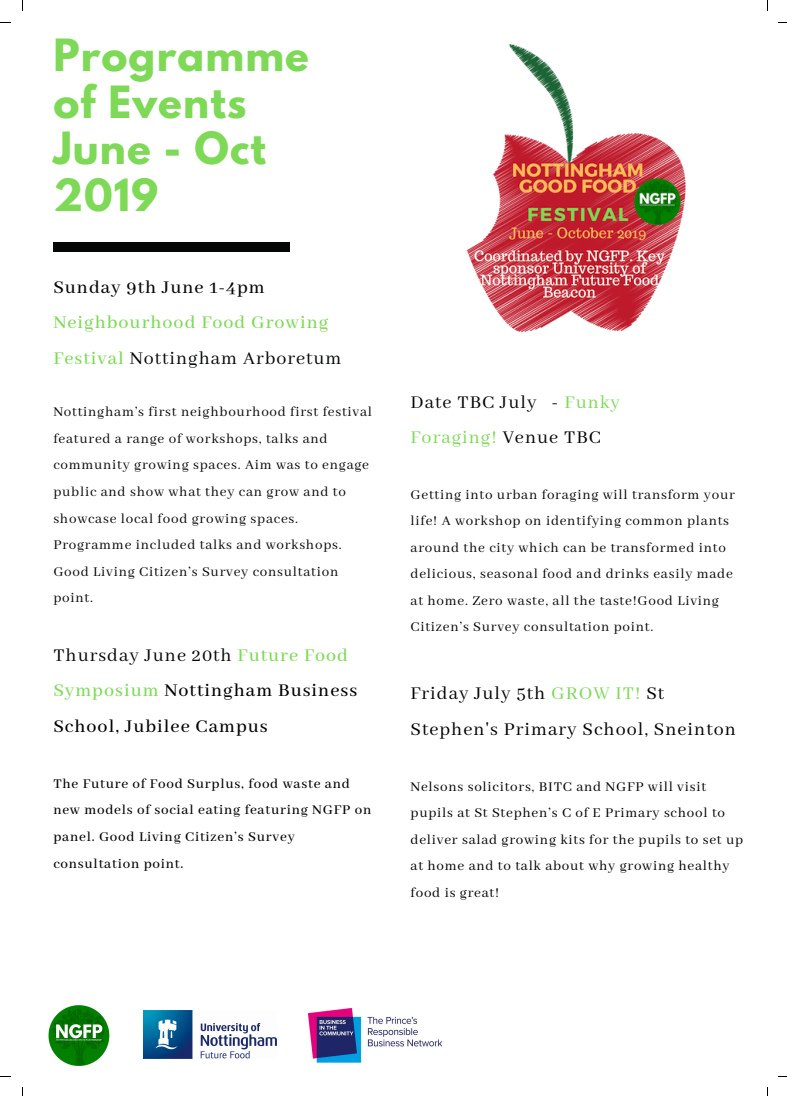
<style>
.page{position:relative;width:787px;height:1096px;background:#fff}
.page>*{position:absolute;margin:0;border:0;box-sizing:border-box;transform-origin:0 0}
.t1{font:700 39.38px/46.4px "League Spartan";letter-spacing:.03em;color:#7ed957}
.t2{font:500 20px/35.5px "Abhaya Libre";letter-spacing:.05em;color:#000}
.t3{font:20px/35.6px "Abhaya Libre";letter-spacing:.05em;color:#000}
.t4{font:500 20px/35.5px "Abhaya Libre";letter-spacing:.05em;color:#7ed957}
.t5{font:20px/35.6px "Abhaya Libre";letter-spacing:.05em;color:#050707}
.t6{font:500 20px "Abhaya Libre";letter-spacing:.05em;color:#050707}
.t7{font:15px/26.6px "Abhaya Libre";letter-spacing:.05em;color:#050707}
.t8{font:15px/26.4px "Abhaya Libre";letter-spacing:.05em;color:#000}
.t9{font:500 15px/26.6px "Abhaya Libre";letter-spacing:.05em;color:#000}
.s1{font-weight:400;color:#050707}
.s2{color:#7ed957}
</style>
<div class="page">
<div style="left:53px;top:242px;width:237px;height:9px;background:#050707"></div>
<img style="left:144px;top:1010px;width:132px;height:48px">
<img style="left:48px;top:1005px;width:62px;height:61px">
<img style="left:308px;top:1008px;width:135px;height:54px">
<img style="left:466px;top:10px;width:302px;height:323px">
<h1 class="t1" style="left:53px;top:37px;width:257px">Programme of Events<br>June - Oct<br>2019</h1>
<h2 class="t6" style="left:53px;top:276px;width:213px">Sunday 9th June 1-4pm</h2>
<h2 class="t4" style="left:53px;top:305px;width:290px">Neighbourhood Food Growing<br>Festival <span class="s1">Nottingham Arboretum</span></h2>
<p class="t7" style="left:53px;top:399px;width:320px">Nottingham’s first neighbourhood first festival featured a range of workshops, talks and community growing spaces. Aim was to engage public and show what they can grow and to showcase local food growing spaces.<br>Programme included talks and workshops.<br>Good Living Citizen’s Survey consultation point.</p>
<h2 class="t2" style="left:53px;top:638px;width:305px"><span class="s1">Thursday June 20th</span> <span class="s2">Future Food<br>Symposium</span> Nottingham Business<br>School, Jubilee Campus</h2>
<p class="t9" style="left:53px;top:770px;width:319px">The Future of Food Surplus, food waste and new models of social eating featuring NGFP on panel. Good Living Citizen’s Survey consultation point.</p>
<h2 class="t5" style="left:411px;top:384px;width:211px">Date TBC July - <span class="s2">Funky<br>Foraging!</span> Venue TBC</h2>
<p class="t7" style="left:411px;top:482px;width:326px">Getting into urban foraging will transform your life! A workshop on identifying common plants around the city which can be transformed into delicious, seasonal food and drinks easily made at home. Zero waste, all the taste!Good Living Citizen’s Survey consultation point.</p>
<h2 class="t3" style="left:411px;top:676px;width:327px">Friday July 5th <span class="s2">GROW IT!</span> St<br>Stephen's Primary School, Sneinton</h2>
<p class="t8" style="left:411px;top:774px;width:334px">Nelsons solicitors, BITC and NGFP will visit pupils at St Stephen’s C of E Primary school to deliver salad growing kits for the pupils to set up at home and to talk about why growing healthy food is great!</p>
</div>
